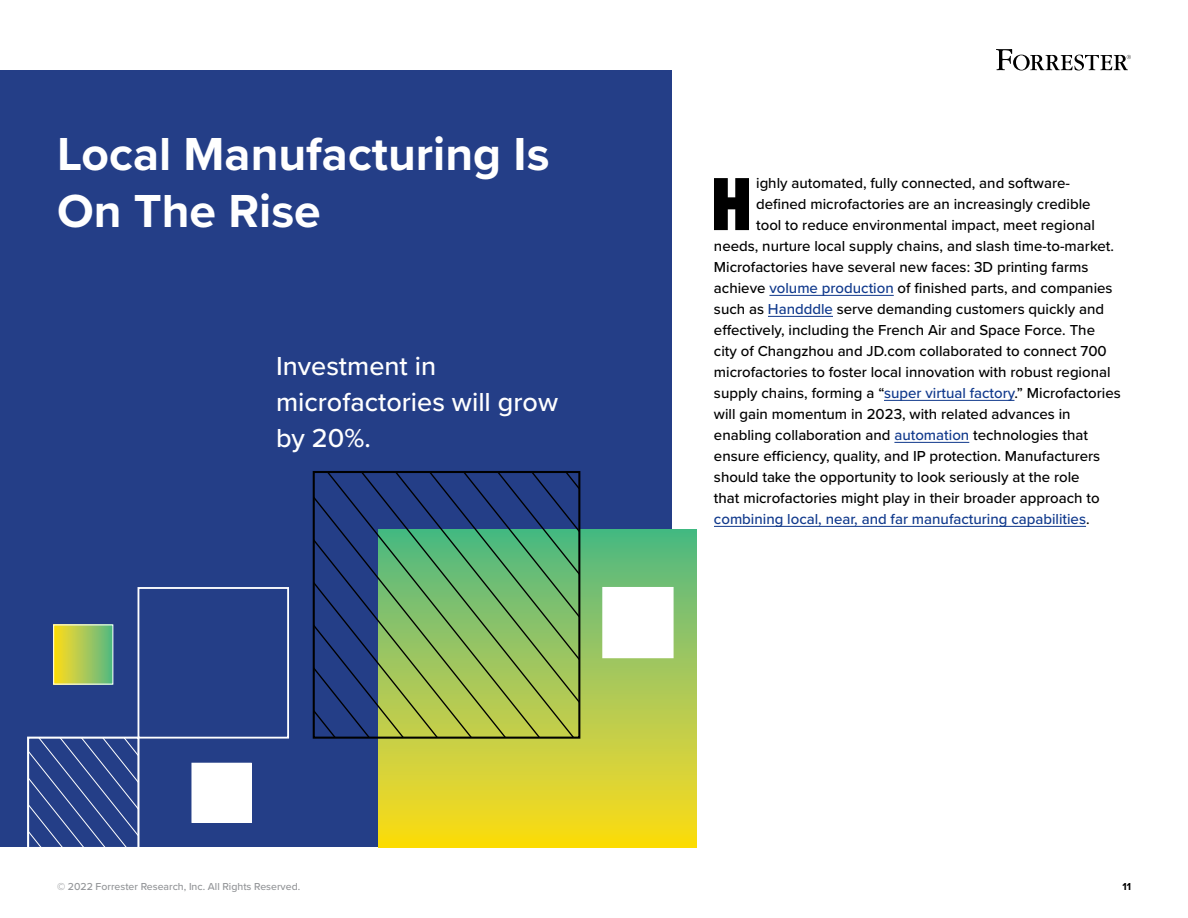
<style>
.page{position:relative;width:1188px;height:918px;background:#fff}
.page>*{position:absolute;margin:0;border:0;box-sizing:border-box;transform-origin:0 0}
.t1{font:900 78px "Proxima Nova Ex Cn";color:#000}
.t2{font:700 48px/57px "Proxima Nova";color:#fff}
.t3{font:500 27px/36px "Proxima Nova";color:#fff}
.t4{font:500 15px "Proxima Nova";color:#000}
.t5{font:500 15px "Proxima Nova";color:#10398c}
.t6{font:500 10.5px "Proxima Nova";color:#939598}
.t7{font:700 10.5px "Proxima Nova";color:#000}
.s1{color:#10398c}
.s2{color:#000}
</style>
<div class="page">
<svg style="left:996px;top:49px;width:135px;height:21px"></svg>
<div style="left:0;top:70px;width:672px;height:778px;background:#243e87"></div>
<svg style="left:379px;top:530px;width:318px;height:318px;background:#c3ce3f"></svg>
<svg style="left:27px;top:737px;width:112px;height:111px"></svg>
<div style="left:138px;top:587px;width:151px;height:152px;border:2px solid #fff"></div>
<div style="left:603px;top:588px;width:70px;height:69px;background:#fff"></div>
<div style="left:602px;top:587px;width:72px;height:71px;border:2px solid #fff"></div>
<div style="left:192px;top:763px;width:59px;height:59px;background:#fff"></div>
<div style="left:192px;top:763px;width:60px;height:60px;border:1px solid #fff"></div>
<svg style="left:55px;top:627px;width:56px;height:55px;background:#acca50"></svg>
<svg style="left:316px;top:474px;width:261px;height:262px"></svg>
<div style="left:313px;top:471px;width:267px;height:268px;border:2px solid #000"></div>
<hr style="left:769px;top:295px;width:125px;height:1px;background:#10398c">
<hr style="left:768px;top:316px;width:65px;height:1px;background:#10398c">
<hr style="left:884px;top:400px;width:130px;height:1px;background:#10398c">
<hr style="left:894px;top:442px;width:75px;height:1px;background:#10398c">
<hr style="left:714px;top:526px;width:372px;height:1px;background:#10398c">
<h2 class="t2" style="left:57px;top:124px;width:494px">Local Manufacturing Is<br>On The Rise</h2>
<h3 class="t3" style="left:276px;top:347px;width:284px">Investment in microfactories will grow by 20%.</h3>
<h1 class="t1" style="left:711px;top:147px;width:43px">H</h1>
<p class="t4" style="left:756px;top:172px;width:315px">ighly automated, fully connected, and software-</p>
<p class="t4" style="left:756px;top:193px;width:336px">defined microfactories are an increasingly credible</p>
<p class="t4" style="left:756px;top:214px;width:340px">tool to reduce environmental impact, meet regional</p>
<p class="t4" style="left:714px;top:235px;width:402px">needs, nurture local supply chains, and slash time-to-market.</p>
<p class="t4" style="left:714px;top:256px;width:376px">Microfactories have several new faces: 3D printing farms</p>
<p class="t4" style="left:714px;top:277px;width:400px">achieve <span class="s1">volume production</span> of finished parts, and companies</p>
<p class="t4" style="left:714px;top:298px;width:392px">such as <span class="s1">Handddle</span> serve demanding customers quickly and</p>
<p class="t4" style="left:714px;top:319px;width:383px">effectively, including the French Air and Space Force. The</p>
<p class="t4" style="left:714px;top:340px;width:394px">city of Changzhou and JD.com collaborated to connect 700</p>
<p class="t4" style="left:714px;top:361px;width:398px">microfactories to foster local innovation with robust regional</p>
<p class="t4" style="left:714px;top:382px;width:408px">supply chains, forming a “<span class="s1">super virtual factory</span>.” Microfactories</p>
<p class="t4" style="left:714px;top:403px;width:358px">will gain momentum in 2023, with related advances in</p>
<p class="t4" style="left:714px;top:424px;width:376px">enabling collaboration and <span class="s1">automation</span> technologies that</p>
<p class="t4" style="left:714px;top:445px;width:388px">ensure efficiency, quality, and IP protection. Manufacturers</p>
<p class="t4" style="left:714px;top:466px;width:367px">should take the opportunity to look seriously at the role</p>
<p class="t4" style="left:714px;top:487px;width:387px">that microfactories might play in their broader approach to</p>
<p class="t5" style="left:714px;top:508px;width:377px">combining local, near, and far manufacturing capabilities<span class="s2">.</span></p>
<p class="t6" style="left:57px;top:878px;width:245px">© 2022 Forrester Research, Inc. All Rights Reserved.</p>
<p class="t7" style="left:1122px;top:878px;width:10px">11</p>
</div>
